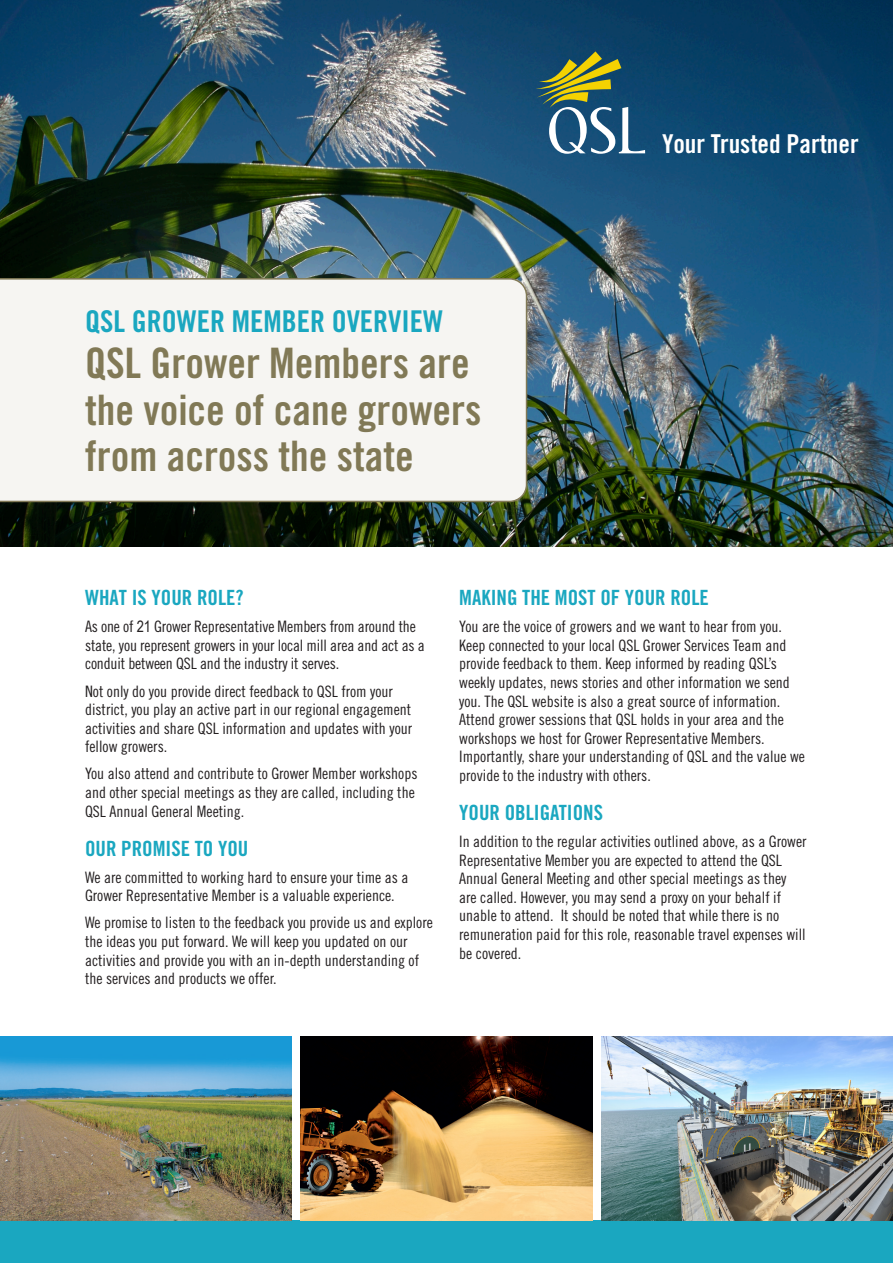
<style>
.page{position:relative;width:893px;height:1263px;background:#fff}
.page>*{position:absolute;margin:0;border:0;box-sizing:border-box;transform-origin:0 0}
.t1{font:42px/46.5px "Trade Gothic Bold Cond Twenty";color:#817956}
.t2{font:30px "Trade Gothic Bold Cond Twenty";color:#1aa7c0}
.t3{font:25.95px "Trade Gothic Bold Cond Twenty";color:#fff}
.t4{font:21px "Trade Gothic Bold Cond Twenty";color:#1aa7c0}
.t5{font:15.75px/18.6px "Trade Gothic Cond Eighteen";color:#231f20}
.s1{font-family:"Arial Narrow"}
</style>
<div class="page">
<img style="left:0;top:0;width:893px;height:546px">
<div style="left:0;top:1220px;width:893px;height:43px;background:#1aa7c0"></div>
<img style="left:0;top:1036px;width:291px;height:184px">
<img style="left:602px;top:1036px;width:291px;height:184px">
<img style="left:301px;top:1036px;width:291px;height:184px">
<div style="left:0;top:277px;width:528px;height:226px;background:#f6f5f2"></div>
<svg style="left:536px;top:51px;width:109px;height:103px;background:#4c7172"></svg>
<h2 class="t2" style="left:85px;top:303px;width:360px">QSL GROWER MEMBER OVERVIEW</h2>
<h1 class="t1" style="left:85px;top:340px;width:398px">QSL Grower Members are the voice of cane growers from across the state</h1>
<h3 class="t3" style="left:662px;top:128px;width:198px">Your Trusted Partner</h3>
<h3 class="t4" style="left:85px;top:585px;width:160px">WHAT IS YOUR ROLE?</h3>
<p class="t5" style="left:85px;top:617px;width:341px">As one of <span class="s1">21</span> Grower Representative Members from around the state, you represent growers in your local mill area and act as a conduit between QSL and the industry it serves.</p>
<p class="t5" style="left:85px;top:681px;width:329px">Not only do you provide direct feedback to QSL from your district, you play an active part in our regional engagement activities and share QSL information and updates with your fellow growers.</p>
<p class="t5" style="left:85px;top:764px;width:334px">You also attend and contribute to Grower Member workshops and other special meetings as they are called, including the<br>QSL Annual General Meeting.</p>
<h3 class="t4" style="left:85px;top:835px;width:165px">OUR PROMISE TO YOU</h3>
<p class="t5" style="left:85px;top:867px;width:325px">We are committed to working hard to ensure your time as a<br>Grower Representative Member is a valuable experience.</p>
<p class="t5" style="left:85px;top:913px;width:349px">We promise to listen to the feedback you provide us and explore the ideas you put forward. We will keep you updated on our activities and provide you with an in-depth understanding of the services and products we offer.</p>
<h3 class="t4" style="left:459px;top:585px;width:251px">MAKING THE MOST OF YOUR ROLE</h3>
<p class="t5" style="left:459px;top:617px;width:347px">You are the voice of growers and we want to hear from you.<br>Keep connected to your local QSL Grower Services Team and provide feedback to them. Keep informed by reading QSL’s weekly updates, news stories and other information we send you. The QSL website is also a great source of information.<br>Attend grower sessions that QSL holds in your area and the workshops we host for Grower Representative Members.<br>Importantly, share your understanding of QSL and the value we provide to the industry with others.</p>
<h3 class="t4" style="left:459px;top:800px;width:145px">YOUR OBLIGATIONS</h3>
<p class="t5" style="left:459px;top:832px;width:349px">In addition to the regular activities outlined above, as a Grower Representative Member you are expected to attend the QSL Annual General Meeting and other special meetings as they are called. However, you may send a proxy on your behalf if unable to attend. It should be noted that while there is no remuneration paid for this role, reasonable travel expenses will be covered.</p>
</div>
